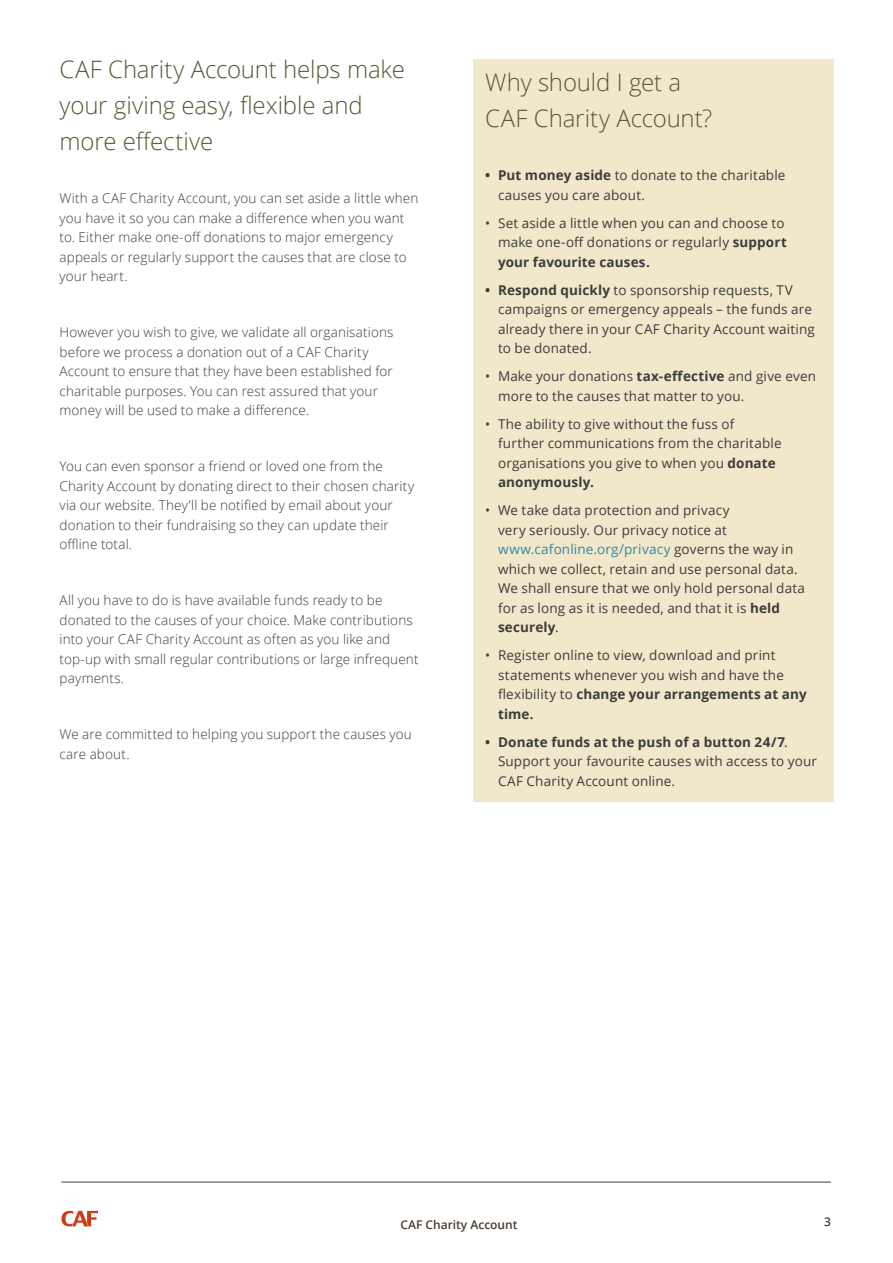
<style>
.page{position:relative;width:893px;height:1263px;background:#fff}
.page>*{position:absolute;margin:0;border:0;box-sizing:border-box;transform-origin:0 0}
.t1{font:300 24px/36px "Open Sans";letter-spacing:-.005em;color:#565734}
.t2{font:13.5px/19.5px "Open Sans";letter-spacing:.01em;color:#3c3c3b}
.t3{font:300 13.5px/19.5px "Open Sans";letter-spacing:.01em;color:#3c3c3b}
.t4{font:600 12px "Open Sans";color:#483d30}
.s1{font-weight:700}
.s2{color:#3588a3}
</style>
<div class="page">
<hr style="left:61px;top:1182px;width:770px;height:1px;background:#483d30">
<svg style="left:61px;top:1211px;width:37px;height:15px"></svg>
<div style="left:472px;top:60px;width:361px;height:742px;background:#f1e7ca"></div>
<h1 class="t1" style="left:60px;top:51px;width:347px">CAF Charity Account helps make your giving easy, flexible and more effective</h1>
<p class="t3" style="left:60px;top:188px;width:360px">With a CAF Charity Account, you can set aside a little when you have it so you can make a difference when you want to. Either make one-off donations to major emergency appeals or regularly support the causes that are close to your heart.</p>
<p class="t3" style="left:60px;top:322px;width:335px">However you wish to give, we validate all organisations before we process a donation out of a CAF Charity Account to ensure that they have been established for charitable purposes. You can rest assured that your money will be used to make a difference.</p>
<p class="t3" style="left:60px;top:456px;width:356px">You can even sponsor a friend or loved one from the Charity Account by donating direct to their chosen charity via our website. They’ll be notified by email about your donation to their fundraising so they can update their offline total.</p>
<p class="t3" style="left:60px;top:590px;width:360px">All you have to do is have available funds ready to be donated to the causes of your choice. Make contributions into your CAF Charity Account as often as you like and top-up with small regular contributions or large infrequent payments.</p>
<p class="t3" style="left:60px;top:724px;width:354px">We are committed to helping you support the causes you care about.</p>
<h1 class="t1" style="left:485px;top:63px;width:229px">Why should I get a<br>CAF Charity Account?</h1>
<p class="t2" style="left:498px;top:165px;width:289px;text-indent:-13px"><span class="s1">• Put money aside</span> to donate to the charitable causes you care about.</p>
<p class="t2" style="left:498px;top:213px;width:290px;text-indent:-13px">• Set aside a little when you can and choose to make one-off donations or regularly <span class="s1">support your favourite causes.</span></p>
<p class="t2" style="left:498px;top:280px;width:318px;text-indent:-13px"><span class="s1">• Respond quickly</span> to sponsorship requests, TV campaigns or emergency appeals – the funds are already there in your CAF Charity Account waiting to be donated.</p>
<p class="t2" style="left:498px;top:366px;width:319px;text-indent:-13px">• Make your donations <span class="s1">tax-effective</span> and give even more to the causes that matter to you.</p>
<p class="t2" style="left:498px;top:414px;width:285px;text-indent:-13px">• The ability to give without the fuss of further communications from the charitable organisations you give to when you <span class="s1">donate anonymously.</span></p>
<p class="t2" style="left:498px;top:500px;width:308px;text-indent:-13px">• We take data protection and privacy<br>very seriously. Our privacy notice at <span class="s2">www.cafonline.org/privacy</span> governs the way in which we collect, retain and use personal data.<br>We shall ensure that we only hold personal data for as long as it is needed, and that it is <span class="s1">held securely</span>.</p>
<p class="t2" style="left:498px;top:645px;width:310px;text-indent:-13px">• Register online to view, download and print statements whenever you wish and have the flexibility to <span class="s1">change your arrangements at any time.</span></p>
<p class="t2" style="left:498px;top:732px;width:320px;text-indent:-13px"><span class="s1">• Donate funds at the push of a button 24/7</span>.<br>Support your favourite causes with access to your<br>CAF Charity Account online.</p>
<p class="t4" style="left:400px;top:1216px;width:119px">CAF Charity Account</p>
<p class="t4" style="left:824px;top:1214px;width:8px">3</p>
</div>
